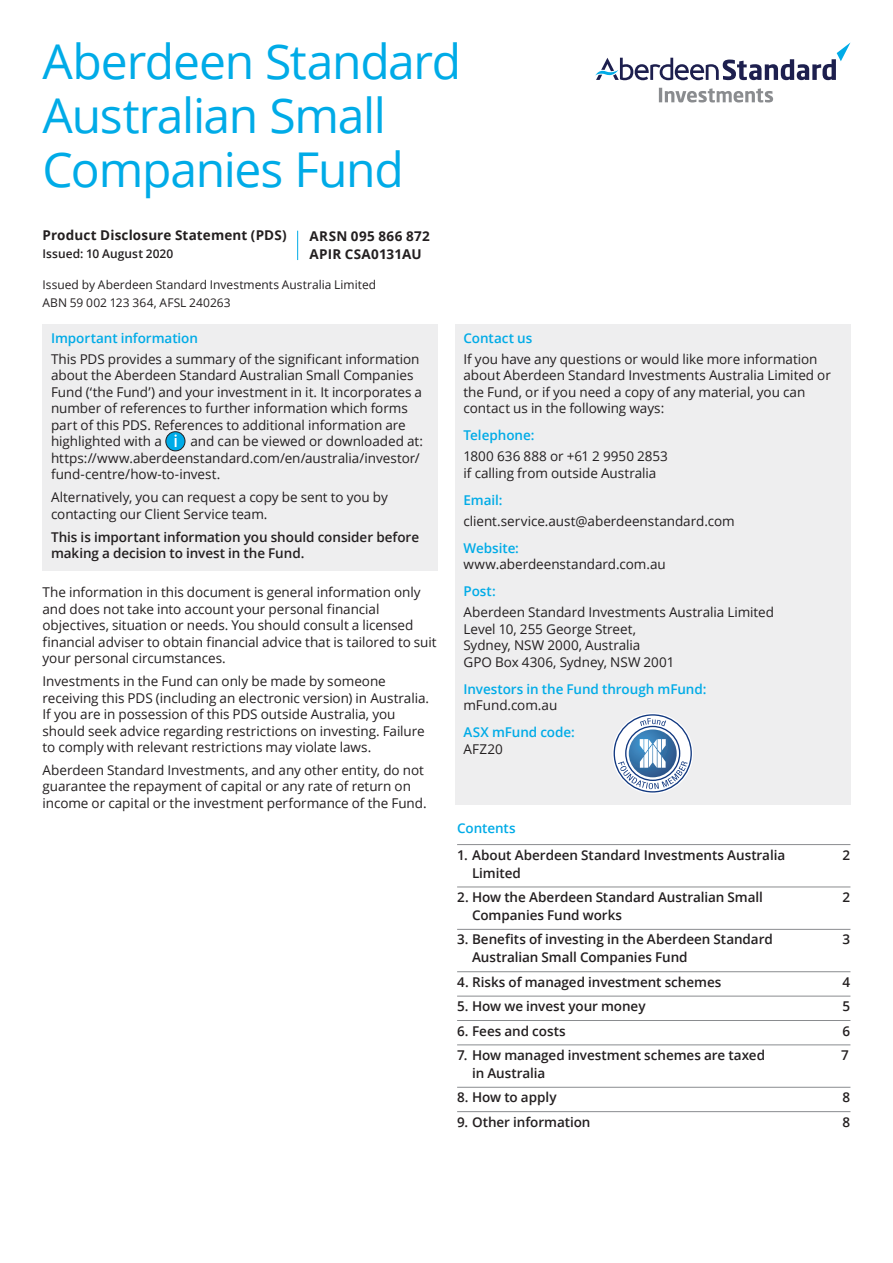
<style>
.page{position:relative;width:893px;height:1263px;background:#fff}
.page>*{position:absolute;margin:0;border:0;box-sizing:border-box;transform-origin:0 0}
.C4_T2_Document_Title{font:48px/54px "Open Sans";letter-spacing:-.025em;color:#00abe7}
._04_Body_Text___Spac{font:13.5px/16.5px "Open Sans";letter-spacing:-.005em;color:#231f20}
.Table_of_Contents_St{font:600 13.5px "Open Sans";letter-spacing:-.005em;color:#231f20}
._05_Subhead_1___9_Pt{font:600 13.5px "Open Sans";letter-spacing:-.005em;color:#00abe7}
._04_Body_Text___Spac-2{font:600 13.5px/16.5px "Open Sans";letter-spacing:-.005em;color:#231f20}
.ARSN___APRI_Numbers{font:700 13.5px "Open Sans";letter-spacing:.015em;color:#231f20}
.ARSN___APRI_Numbers-2{font:700 13.5px "Open Sans";letter-spacing:.035em;color:#231f20}
._06_Subhead_2___Blac{font:600 13.5px "Open Sans";letter-spacing:-.005em;color:#00abe7}
.IssueByText{font:12px "Open Sans";color:#231f20}
.ARSN___APRI_Numbers-3{font:600 12px "Open Sans";letter-spacing:.005em;color:#231f20}
</style>
<div class="page">
<svg style="left:595px;top:43px;width:255px;height:37px"></svg>
<svg style="left:659px;top:88px;width:114px;height:14px"></svg>
<div style="left:43px;top:324px;width:395px;height:247px;background:#eeeeef"></div>
<svg style="left:166px;top:432px;width:19px;height:19px"></svg>
<div style="left:166px;top:431px;width:19px;height:20px;border:1px solid #231f20;border-radius:50%"></div>
<svg style="left:175px;top:434px;width:2px;height:13px"></svg>
<hr style="left:457px;top:844px;width:393px;height:1px;background:#8a8c8f">
<hr style="left:457px;top:887px;width:393px;height:1px;background:#8a8c8f">
<hr style="left:457px;top:929px;width:393px;height:1px;background:#8a8c8f">
<hr style="left:457px;top:971px;width:393px;height:1px;background:#8a8c8f">
<hr style="left:457px;top:996px;width:393px;height:1px;background:#8a8c8f">
<hr style="left:457px;top:1020px;width:393px;height:1px;background:#8a8c8f">
<hr style="left:457px;top:1044px;width:393px;height:1px;background:#8a8c8f">
<hr style="left:457px;top:1087px;width:393px;height:1px;background:#8a8c8f">
<hr style="left:457px;top:1111px;width:393px;height:1px;background:#8a8c8f">
<div style="left:455px;top:324px;width:395px;height:480px;background:#eeeeef"></div>
<svg style="left:614px;top:714px;width:78px;height:78px"></svg>
<svg style="left:297px;top:231px;width:1px;height:29px"></svg>
<p class="C4_T2_Document_Title" style="left:43px;top:34px;width:420px">Aberdeen Standard<br>Australian Small<br>Companies Fund</p>
<p class="ARSN___APRI_Numbers" style="left:43px;top:226px;width:246px">Product Disclosure Statement (PDS)</p>
<p class="ARSN___APRI_Numbers-3" style="left:43px;top:245px;width:132px">Issued: 10 August 2020</p>
<p class="IssueByText" style="left:43px;top:276px;width:335px">Issued by Aberdeen Standard Investments Australia Limited</p>
<p class="IssueByText" style="left:43px;top:294px;width:190px">ABN 59 002 123 364, AFSL 240263</p>
<p class="ARSN___APRI_Numbers-2" style="left:310px;top:227px;width:122px">ARSN 095 866 872</p>
<p class="ARSN___APRI_Numbers" style="left:310px;top:245px;width:114px">APIR CSA0131AU</p>
<p class="_05_Subhead_1___9_Pt" style="left:51px;top:329px;width:148px">Important information</p>
<p class="_04_Body_Text___Spac" style="left:51px;top:350px;width:373px">This PDS provides a summary of the significant information about the Aberdeen Standard Australian Small Companies Fund (‘the Fund’) and your investment in it. It incorporates a number of references to further information which forms part of this PDS. References to additional information are highlighted with a</p>
<p class="_04_Body_Text___Spac" style="left:51px;top:433px;width:374px;text-indent:139px">and can be viewed or downloaded at: https://www.aberdeenstandard.com/en/australia/investor/ fund-centre/how-to-invest.</p>
<p class="_04_Body_Text___Spac" style="left:51px;top:489px;width:338px">Alternatively, you can request a copy be sent to you by contacting our Client Service team.</p>
<p class="_04_Body_Text___Spac-2" style="left:51px;top:528px;width:370px">This is important information you should consider before making a decision to invest in the Fund.</p>
<p class="_04_Body_Text___Spac" style="left:43px;top:584px;width:396px">The information in this document is general information only and does not take into account your personal financial objectives, situation or needs. You should consult a licensed financial adviser to obtain financial advice that is tailored to suit your personal circumstances.</p>
<p class="_04_Body_Text___Spac" style="left:43px;top:672px;width:388px">Investments in the Fund can only be made by someone receiving this PDS (including an electronic version) in Australia.<br>If you are in possession of this PDS outside Australia, you should seek advice regarding restrictions on investing. Failure to comply with relevant restrictions may violate laws.</p>
<p class="_04_Body_Text___Spac" style="left:43px;top:761px;width:386px">Aberdeen Standard Investments, and any other entity, do not guarantee the repayment of capital or any rate of return on income or capital or the investment performance of the Fund.</p>
<p class="_05_Subhead_1___9_Pt" style="left:463px;top:329px;width:70px">Contact us</p>
<p class="_04_Body_Text___Spac" style="left:463px;top:350px;width:369px">If you have any questions or would like more information about Aberdeen Standard Investments Australia Limited or the Fund, or if you need a copy of any material, you can contact us in the following ways:</p>
<p class="_05_Subhead_1___9_Pt" style="left:463px;top:426px;width:72px">Telephone:</p>
<p class="_04_Body_Text___Spac" style="left:463px;top:448px;width:206px">1800 636 888 or +61 2 9950 2853 if calling from outside Australia</p>
<p class="_05_Subhead_1___9_Pt" style="left:463px;top:491px;width:40px">Email:</p>
<p class="_04_Body_Text___Spac" style="left:463px;top:512px;width:273px">client.service.aust@aberdeenstandard.com</p>
<p class="_05_Subhead_1___9_Pt" style="left:463px;top:539px;width:57px">Website:</p>
<p class="_04_Body_Text___Spac" style="left:463px;top:556px;width:204px">www.aberdeenstandard.com.au</p>
<p class="_05_Subhead_1___9_Pt" style="left:463px;top:582px;width:34px">Post:</p>
<p class="_04_Body_Text___Spac" style="left:463px;top:604px;width:312px">Aberdeen Standard Investments Australia Limited Level 10, 255 George Street,<br>Sydney, NSW 2000, Australia<br>GPO Box 4306, Sydney, NSW 2001</p>
<p class="_05_Subhead_1___9_Pt" style="left:463px;top:680px;width:244px">Investors in the Fund through mFund:</p>
<p class="_04_Body_Text___Spac" style="left:463px;top:697px;width:95px">mFund.com.au</p>
<p class="_06_Subhead_2___Blac" style="left:463px;top:723px;width:113px">ASX mFund code:</p>
<p class="_04_Body_Text___Spac" style="left:463px;top:740px;width:41px">AFZ20</p>
<p class="_05_Subhead_1___9_Pt" style="left:457px;top:819px;width:60px">Contents</p>
<p class="Table_of_Contents_St" style="left:457px;top:845px;width:330px">1. About Aberdeen Standard Investments Australia</p>
<p class="Table_of_Contents_St" style="left:842px;top:845px;width:9px">2</p>
<p class="Table_of_Contents_St" style="left:472px;top:863px;width:50px">Limited</p>
<p class="Table_of_Contents_St" style="left:457px;top:888px;width:307px">2. How the Aberdeen Standard Australian Small</p>
<p class="Table_of_Contents_St" style="left:842px;top:888px;width:9px">2</p>
<p class="Table_of_Contents_St" style="left:472px;top:906px;width:152px">Companies Fund works</p>
<p class="Table_of_Contents_St" style="left:457px;top:930px;width:317px">3. Benefits of investing in the Aberdeen Standard</p>
<p class="Table_of_Contents_St" style="left:842px;top:930px;width:9px">3</p>
<p class="Table_of_Contents_St" style="left:472px;top:948px;width:217px">Australian Small Companies Fund</p>
<p class="Table_of_Contents_St" style="left:457px;top:973px;width:266px">4. Risks of managed investment schemes</p>
<p class="Table_of_Contents_St" style="left:842px;top:973px;width:9px">4</p>
<p class="Table_of_Contents_St" style="left:457px;top:997px;width:190px">5. How we invest your money</p>
<p class="Table_of_Contents_St" style="left:842px;top:997px;width:9px">5</p>
<p class="Table_of_Contents_St" style="left:457px;top:1021px;width:110px">6. Fees and costs</p>
<p class="Table_of_Contents_St" style="left:842px;top:1021px;width:9px">6</p>
<p class="Table_of_Contents_St" style="left:457px;top:1046px;width:310px">7. How managed investment schemes are taxed</p>
<p class="Table_of_Contents_St" style="left:841px;top:1046px;width:9px">7</p>
<p class="Table_of_Contents_St" style="left:472px;top:1064px;width:75px">in Australia</p>
<p class="Table_of_Contents_St" style="left:457px;top:1088px;width:101px">8. How to apply</p>
<p class="Table_of_Contents_St" style="left:842px;top:1088px;width:9px">8</p>
<p class="Table_of_Contents_St" style="left:457px;top:1112px;width:135px">9. Other information</p>
<p class="Table_of_Contents_St" style="left:842px;top:1112px;width:9px">8</p>
</div>
